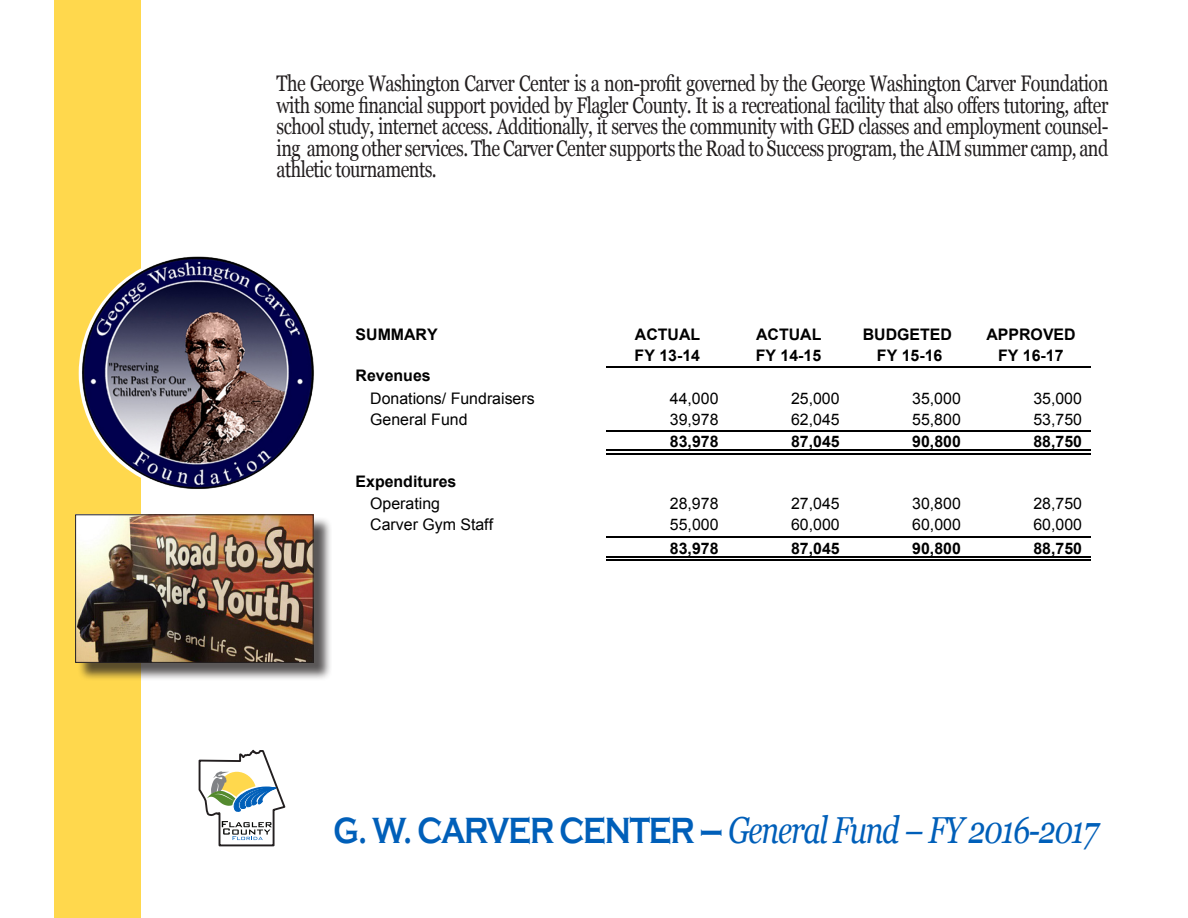
<style>
.page{position:relative;width:1188px;height:918px;background:#fff}
.page>*{position:absolute;margin:0;border:0;box-sizing:border-box;transform-origin:0 0}
.t1{font:italic 37.5px "Georgia";letter-spacing:-.04em;color:#005fb9;scale:.8 1}
.t2{font:22.5px/21.6px "Georgia";letter-spacing:-.03em;color:#231f20;text-align:justify;scale:.8 1}
.t3{font:15.9px/23.2px "Arial";color:#000}
.t4{font:700 15.9px/21.3px "Arial";color:#000;text-align:center}
.s1{font-weight:700}
.s2{font-weight:400}
.s3{font-family:"Copperplate Gothic";font-weight:700;font-style:normal}
</style>
<div class="page">
<div style="left:54px;top:0;width:86px;height:918px;background:#ffd84d"></div>
<svg style="left:198px;top:750px;width:88px;height:97px"></svg>
<hr style="left:606px;top:366px;width:485px;height:2px;background:#000">
<hr style="left:606px;top:430px;width:485px;height:2px;background:#000">
<hr style="left:606px;top:449px;width:485px;height:2px;background:#000">
<hr style="left:606px;top:453px;width:485px;height:2px;background:#000">
<hr style="left:606px;top:536px;width:485px;height:2px;background:#000">
<hr style="left:606px;top:556px;width:485px;height:2px;background:#000">
<hr style="left:606px;top:560px;width:485px;height:1px;background:#000">
<img style="left:78px;top:245px;width:236px;height:253px">
<div style="left:77px;top:517px;width:255px;height:164px;background:#231f20;opacity:.75"></div>
<img style="left:77px;top:516px;width:235px;height:145px">
<div style="left:75px;top:514px;width:239px;height:149px;border:1px solid #231f20"></div>
<p class="t2" style="left:277px;top:73px;width:1041px">The George Washington Carver Center is a non-profit governed by the George Washington Carver Foundation with some financial support povided by Flagler County. It is a recreational facility that also offers tutoring, after school study, internet access. Additionally, it serves the community with GED classes and employment counsel&shy;ing among other services. The Carver Center supports the Road to Success program, the AIM summer camp, and athletic tournaments.</p>
<p class="t4" style="left:356px;top:324px;width:84px">SUMMARY</p>
<p class="t4" style="left:635px;top:324px;width:67px">ACTUAL</p>
<p class="t4" style="left:756px;top:324px;width:67px">ACTUAL</p>
<p class="t4" style="left:863px;top:324px;width:91px">BUDGETED</p>
<p class="t4" style="left:986px;top:324px;width:91px">APPROVED</p>
<p class="t4" style="left:635px;top:345px;width:67px">FY 13-14</p>
<p class="t4" style="left:756px;top:345px;width:67px">FY 14-15</p>
<p class="t4" style="left:877px;top:345px;width:67px">FY 15-16</p>
<p class="t4" style="left:998px;top:345px;width:67px">FY 16-17</p>
<p class="t3" style="left:370px;top:364px;width:166px;text-indent:-15px"><span class="s1">Revenues<br></span>Donations/ Fundraisers</p>
<p class="t3" style="left:670px;top:387px;width:50px">44,000</p>
<p class="t3" style="left:791px;top:387px;width:50px">25,000</p>
<p class="t3" style="left:912px;top:387px;width:50px">35,000</p>
<p class="t3" style="left:1033px;top:387px;width:50px">35,000</p>
<p class="t3" style="left:370px;top:408px;width:99px">General Fund</p>
<p class="t3" style="left:670px;top:408px;width:50px">39,978</p>
<p class="t3" style="left:791px;top:408px;width:50px">62,045</p>
<p class="t3" style="left:912px;top:408px;width:50px">55,800</p>
<p class="t3" style="left:1033px;top:408px;width:50px">53,750</p>
<p class="t4" style="left:670px;top:431px;width:50px">83,978</p>
<p class="t4" style="left:791px;top:431px;width:50px">87,045</p>
<p class="t4" style="left:912px;top:431px;width:50px">90,800</p>
<p class="t4" style="left:1033px;top:431px;width:50px">88,750</p>
<p class="t4" style="left:356px;top:472px;width:102px">Expenditures<br><span class="s2">Operating</span></p>
<p class="t3" style="left:670px;top:492px;width:50px">28,978</p>
<p class="t3" style="left:791px;top:492px;width:50px">27,045</p>
<p class="t3" style="left:912px;top:492px;width:50px">30,800</p>
<p class="t3" style="left:1033px;top:492px;width:50px">28,750</p>
<p class="t3" style="left:370px;top:513px;width:124px">Carver Gym Staff</p>
<p class="t3" style="left:670px;top:513px;width:50px">55,000</p>
<p class="t3" style="left:791px;top:513px;width:50px">60,000</p>
<p class="t3" style="left:912px;top:513px;width:50px">60,000</p>
<p class="t3" style="left:1033px;top:513px;width:50px">60,000</p>
<p class="t4" style="left:670px;top:538px;width:50px">83,978</p>
<p class="t4" style="left:791px;top:538px;width:50px">87,045</p>
<p class="t4" style="left:912px;top:538px;width:50px">90,800</p>
<p class="t4" style="left:1033px;top:538px;width:50px">88,750</p>
<p class="t1" style="left:334px;top:806px;width:957px"><span class="s3">G. W. CARVER CENTER –</span> General Fund – FY 2016-2017</p>
</div>
